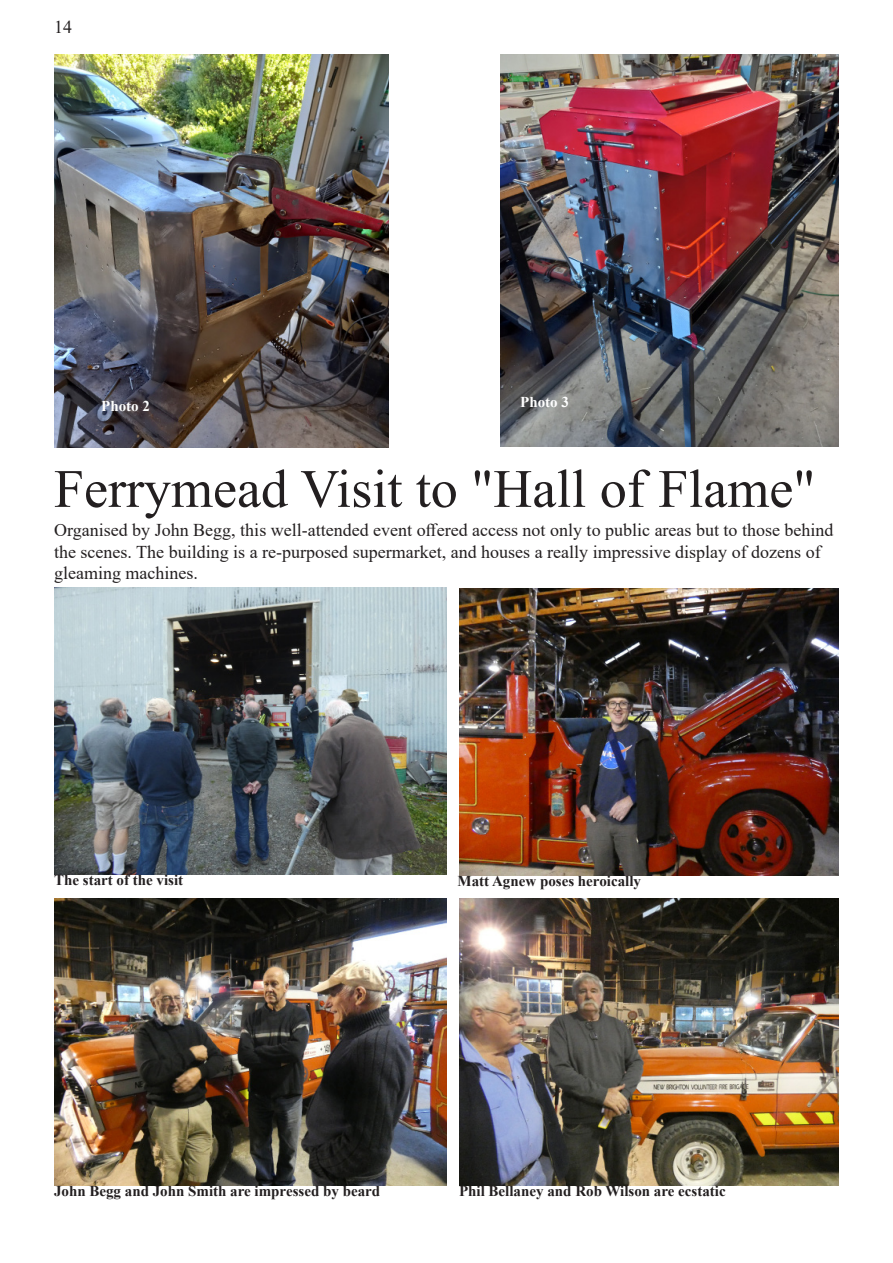
<style>
.page{position:relative;width:893px;height:1263px;background:#fff}
.page>*{position:absolute;margin:0;border:0;box-sizing:border-box;transform-origin:0 0}
.Paragraph_Style_3{font:54px "Times New Roman";color:#231f20}
.Paragraph_Style_3-2{font:18px/21.6px "Times New Roman";color:#231f20}
.Paragraph_Style_3-3{font:700 15px "Times New Roman";color:#231f20}
.Paragraph_Style_3-4{font:700 15px "Times New Roman";color:#fff}
</style>
<div class="page">
<img style="left:54px;top:54px;width:335px;height:394px">
<img style="left:501px;top:54px;width:338px;height:392px">
<img style="left:54px;top:587px;width:392px;height:287px">
<img style="left:459px;top:898px;width:380px;height:287px">
<img style="left:459px;top:588px;width:380px;height:287px">
<img style="left:54px;top:898px;width:393px;height:287px">
<p class="Paragraph_Style_3-2" style="left:54px;top:15px;width:19px">14</p>
<p class="Paragraph_Style_3-4" style="left:101px;top:395px;width:50px">Photo 2</p>
<p class="Paragraph_Style_3-4" style="left:520px;top:391px;width:50px">Photo 3</p>
<p class="Paragraph_Style_3" style="left:54px;top:451px;width:763px">Ferrymead Visit to "Hall of Flame"</p>
<p class="Paragraph_Style_3-2" style="left:54px;top:519px;width:781px">Organised by John Begg, this well-attended event offered access not only to public areas but to those behind the scenes. The building is a re-purposed supermarket, and houses a really impressive display of dozens of gleaming machines.</p>
<p class="Paragraph_Style_3-3" style="left:54px;top:869px;width:131px">The start of the visit</p>
<p class="Paragraph_Style_3-3" style="left:458px;top:870px;width:185px">Matt Agnew poses heroically</p>
<p class="Paragraph_Style_3-3" style="left:54px;top:1180px;width:328px">John Begg and John Smith are impressed by beard</p>
<p class="Paragraph_Style_3-3" style="left:459px;top:1180px;width:268px">Phil Bellaney and Rob Wilson are ecstatic</p>
</div>
